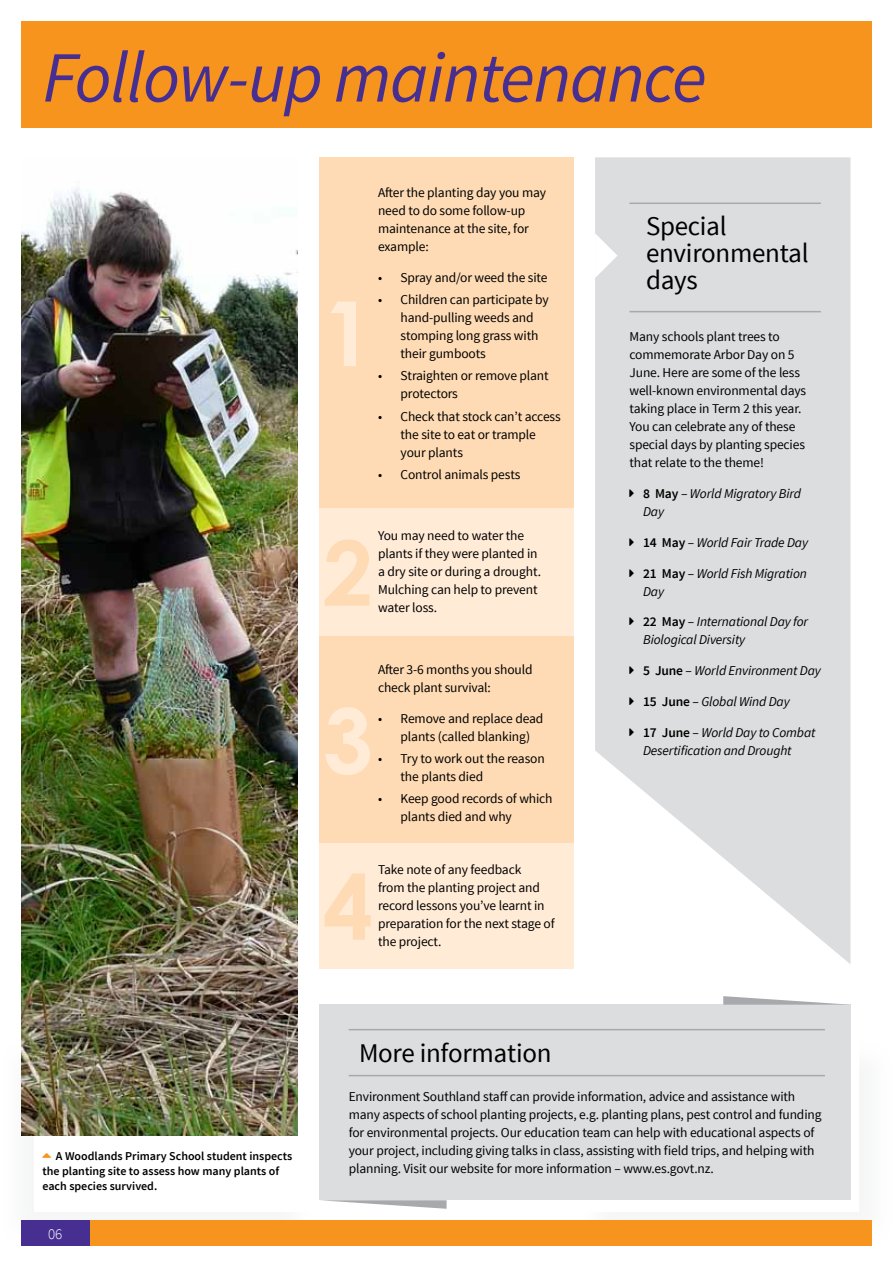
<style>
.page{position:relative;width:893px;height:1263px;background:#fff}
.page>*{position:absolute;margin:0;border:0;box-sizing:border-box;transform-origin:0 0}
.t1{font:700 90px "Century Gothic";color:#fedbb4}
.t2{font:700 90px "Century Gothic";color:#ffebd6}
.t3{font:italic 72px "Source Sans Pro";letter-spacing:-.02em;color:#472f92}
.t4{font:27px/27px "Source Sans Pro";letter-spacing:-.01em;color:#000}
.t5{font:300 15px "Source Sans Pro";color:#fff}
.t6{font:13.5px/18px "Source Sans Pro";letter-spacing:-.01em;color:#000}
.t7{font:italic 13.5px/18px "Source Sans Pro";letter-spacing:-.01em;color:#000}
.t8{font:600 12px/15px "Source Sans Pro";color:#000}
.s1{font-weight:600;font-style:normal}
.s2{font-style:normal}
.s3{color:#f7941e}
</style>
<div class="page">
<div style="left:0;top:1040px;width:314px;height:207px;background:#fafafa"></div>
<div style="left:34px;top:1042px;width:278px;height:170px;background:#fff"></div>
<div style="left:580px;top:1040px;width:313px;height:207px;background:#f9f9f9"></div>
<div style="left:581px;top:1042px;width:278px;height:170px;background:#fff"></div>
<div style="left:34px;top:1220px;width:838px;height:26px;background:#f7941e"></div>
<div style="left:21px;top:1220px;width:68px;height:26px;background:#472f92"></div>
<div style="left:319px;top:843px;width:255px;height:126px;background:#ffebd6"></div>
<div style="left:319px;top:636px;width:255px;height:207px;background:#fedbb4"></div>
<div style="left:319px;top:507px;width:255px;height:129px;background:#ffebd6"></div>
<div style="left:319px;top:157px;width:255px;height:350px;background:#fedbb4"></div>
<div style="left:21px;top:21px;width:851px;height:107px;background:#f7941e"></div>
<div style="left:319px;top:1005px;width:531px;height:195px;background:#dcddde"></div>
<svg style="left:321px;top:1200px;width:126px;height:9px"></svg>
<svg style="left:723px;top:996px;width:127px;height:9px"></svg>
<hr style="left:349px;top:1029px;width:476px;height:1px;background:#a7a9ac">
<hr style="left:349px;top:1075px;width:476px;height:1px;background:#a7a9ac">
<svg style="left:595px;top:157px;width:255px;height:807px;background:#e0e1e2"></svg>
<svg style="left:595px;top:233px;width:22px;height:45px"></svg>
<hr style="left:629px;top:203px;width:192px;height:1px;background:#a7a9ac">
<hr style="left:629px;top:311px;width:192px;height:1px;background:#a7a9ac">
<img style="left:21px;top:188px;width:277px;height:947px">
<svg style="left:629px;top:489px;width:5px;height:8px"></svg>
<svg style="left:629px;top:538px;width:5px;height:8px"></svg>
<svg style="left:629px;top:569px;width:5px;height:8px"></svg>
<svg style="left:629px;top:618px;width:5px;height:7px"></svg>
<svg style="left:629px;top:666px;width:5px;height:8px"></svg>
<svg style="left:629px;top:697px;width:5px;height:8px"></svg>
<svg style="left:629px;top:728px;width:5px;height:8px"></svg>
<h2 class="t3" style="left:43px;top:33px;width:666px">Follow-up maintenance</h2>
<h1 class="t2" style="left:323px;top:265px;width:52px">1</h1>
<p class="t6" style="left:378px;top:184px;width:170px">After the planting day you may need to do some follow-up maintenance at the site, for example:</p>
<p class="t6" style="left:378px;top:269px;width:171px">• Spray and/or weed the site</p>
<p class="t6" style="left:401px;top:291px;width:150px;text-indent:-23px">• Children can participate by hand-pulling weeds and stomping long grass with their gumboots</p>
<p class="t6" style="left:401px;top:367px;width:150px;text-indent:-23px">• Straighten or remove plant protectors</p>
<p class="t6" style="left:401px;top:407px;width:162px;text-indent:-23px">• Check that stock can’t access the site to eat or trample your plants</p>
<p class="t6" style="left:378px;top:466px;width:144px">• Control animals pests</p>
<h1 class="t1" style="left:323px;top:505px;width:52px">2</h1>
<p class="t6" style="left:378px;top:527px;width:164px">You may need to water the plants if they were planted in a dry site or during a drought.<br>Mulching can help to prevent water loss.</p>
<h1 class="t2" style="left:323px;top:672px;width:52px">3</h1>
<p class="t6" style="left:378px;top:661px;width:156px">After 3-6 months you should check plant survival:</p>
<p class="t6" style="left:401px;top:709px;width:144px;text-indent:-23px">• Remove and replace dead plants (called blanking)</p>
<p class="t6" style="left:401px;top:750px;width:146px;text-indent:-23px">• Try to work out the reason the plants died</p>
<p class="t6" style="left:401px;top:790px;width:154px;text-indent:-23px">• Keep good records of which plants died and why</p>
<p class="t6" style="left:378px;top:861px;width:178px">Take note of any feedback<br>from the planting project and record lessons you’ve learnt in preparation for the next stage of the project.</p>
<h1 class="t1" style="left:323px;top:839px;width:52px">4</h1>
<h3 class="t4" style="left:646px;top:213px;width:164px">Special environmental days</h3>
<p class="t6" style="left:629px;top:328px;width:178px">Many schools plant trees to commemorate Arbor Day on 5<br>June. Here are some of the less well-known environmental days taking place in Term 2 this year.<br>You can celebrate any of these special days by planting species that relate to the theme!</p>
<p class="t7" style="left:643px;top:485px;width:160px"><span class="s1">8 M ay</span> <span class="s2">–</span> World Migratory Bird<br>Day</p>
<p class="t7" style="left:643px;top:533px;width:167px"><span class="s1">14 M ay</span> <span class="s2">–</span> World Fair Trade Day</p>
<p class="t7" style="left:643px;top:564px;width:165px"><span class="s1">21 M ay</span> <span class="s2">–</span> World Fish Migration<br>Day</p>
<p class="t7" style="left:643px;top:613px;width:167px"><span class="s1">22 M ay</span> <span class="s2">–</span> International Day for<br>Biological Diversity</p>
<p class="t7" style="left:643px;top:662px;width:179px"><span class="s1">5 June</span> <span class="s2">–</span> World Environment Day</p>
<p class="t7" style="left:643px;top:692px;width:148px"><span class="s1">15 June</span> <span class="s2">–</span> Global Wind Day</p>
<p class="t7" style="left:643px;top:723px;width:174px"><span class="s1">17 June</span> <span class="s2">–</span> World Day to Combat<br>Desertification and Drought</p>
<p class="t8" style="left:42px;top:1149px;width:251px"><span class="s3">➢</span> A Woodlands Primary School student inspects the planting site to assess how many plants of each species survived.</p>
<p class="t5" style="left:48px;top:1225px;width:16px">06</p>
<h3 class="t4" style="left:359px;top:1040px;width:194px">More information</h3>
<p class="t6" style="left:349px;top:1088px;width:474px">Environment Southland staff can provide information, advice and assistance with many aspects of school planting projects, e.g. planting plans, pest control and funding for environmental projects. Our education team can help with educational aspects of your project, including giving talks in class, assisting with field trips, and helping with planning. Visit our website for more information – www.es.govt.nz.</p>
</div>
